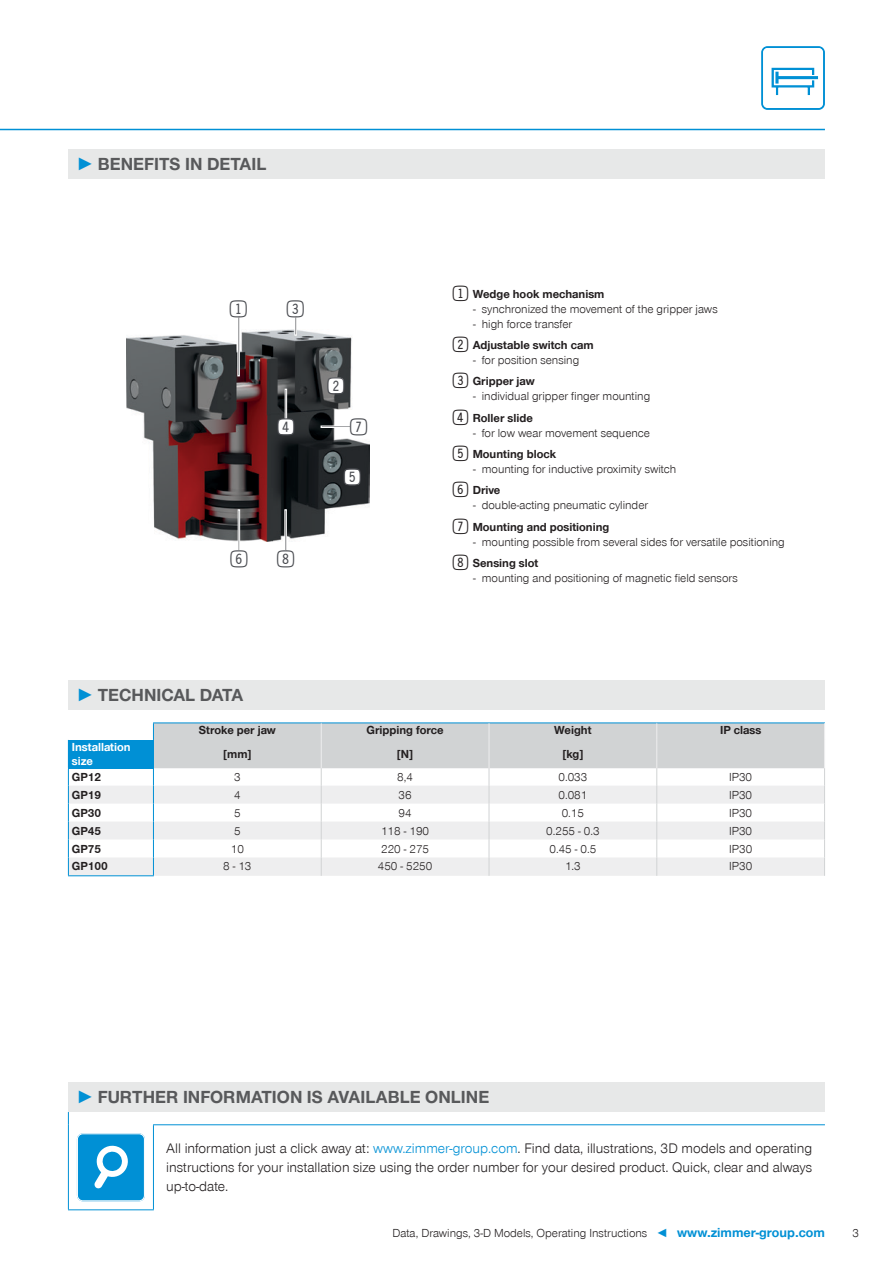
<style>
.page{position:relative;width:893px;height:1263px;background:#fff}
.page>*{position:absolute;margin:0;border:0;box-sizing:border-box;transform-origin:0 0}
.t1{font:28.2px "Double Digits Super Square";color:#494b50}
.t2{font:700 18px "Zimmer Group Sans Global";color:#58595b}
.t3{font:300 14.25px/19.2px "Zimmer Group Sans Global";color:#231f20;text-align:justify}
.t4{font:300 12px/21.5px "Zimmer Group Sans Global";color:#231f20}
.t5{font:700 12px/21.5px "Zimmer Group Sans Global";color:#231f20;text-align:center}
.t6{font:700 12px/13.5px "Zimmer Group Sans Global";color:#fff}
.s1{font-family:"Zimmer Group Sans";color:#0090d5}
.s2{font-family:"Double Digits Super Square";font-weight:400;font-size:25.5px}
.s3{font-weight:300}
.s4{font-weight:700}
.s5{color:#0090d5}
.s6{font-weight:700;font-size:13.5px;color:#0090d5}
</style>
<div class="page">
<svg style="left:761px;top:46px;width:64px;height:64px"></svg>
<img style="left:126px;top:330px;width:243px;height:211px">
<div style="left:328px;top:378px;width:16px;height:15px;background:#fff;border-radius:50%"></div>
<svg style="left:295px;top:317px;width:2px;height:18px"></svg>
<div style="left:238px;top:510px;width:2px;height:41px;border:1px solid #fff"></div>
<div style="left:285px;top:389px;width:2px;height:30px;border:1px solid #fff"></div>
<div style="left:278px;top:419px;width:16px;height:16px;background:#fff;border-radius:50%"></div>
<div style="left:344px;top:469px;width:16px;height:16px;background:#fff;border-radius:50%"></div>
<div style="left:321px;top:426px;width:30px;height:2px;border:1px solid #fff"></div>
<div style="left:351px;top:419px;width:15px;height:16px;background:#fff;border-radius:50%"></div>
<hr style="left:0;top:129px;width:825px;height:1px;background:#0090d5">
<div style="left:68px;top:149px;width:757px;height:30px;background:#e7e8e8"></div>
<div style="left:68px;top:680px;width:757px;height:30px;background:#e7e8e8"></div>
<div style="left:68px;top:740px;width:85px;height:28px;background:#0090d5"></div>
<svg style="left:69px;top:786px;width:84px;height:89px;fill:#eeeeef"></svg>
<hr style="left:68px;top:875px;width:86px;height:1px;background:#0090d5">
<hr style="left:153px;top:722px;width:168px;height:1px;background:#0090d5">
<hr style="left:321px;top:722px;width:168px;height:1px;background:#0090d5">
<hr style="left:489px;top:722px;width:168px;height:1px;background:#0090d5">
<hr style="left:657px;top:722px;width:168px;height:1px;background:#0090d5">
<svg style="left:68px;top:769px;width:1px;height:106px"></svg>
<svg style="left:153px;top:723px;width:672px;height:153px"></svg>
<hr style="left:68px;top:768px;width:86px;height:1px;background:#0090d5">
<div style="left:68px;top:1082px;width:757px;height:30px;background:#e7e8e8"></div>
<hr style="left:153px;top:1124px;width:672px;height:1px;background:#0090d5">
<svg style="left:68px;top:1112px;width:1px;height:13px"></svg>
<hr style="left:68px;top:1125px;width:1px;height:84px;background:#0090d5">
<hr style="left:153px;top:1125px;width:1px;height:84px;background:#0090d5">
<hr style="left:68px;top:1209px;width:86px;height:1px;background:#0090d5">
<div style="left:77px;top:1133px;width:68px;height:68px;background:#0090d5;border-radius:6px"></div>
<svg style="left:94px;top:1145px;width:34px;height:44px"></svg>
<div style="left:77px;top:1133px;width:68px;height:68px;border:1px solid #fff;border-radius:5px"></div>
<h2 class="t2" style="left:77px;top:153px;width:191px"><span class="s1">►</span> BENEFITS IN DETAIL</h2>
<h1 class="t1" style="left:230px;top:296px;width:23px">1</h1>
<h1 class="t1" style="left:230px;top:547px;width:23px">6</h1>
<h1 class="t1" style="left:287px;top:296px;width:23px">3</h1>
<h1 class="t1" style="left:277px;top:415px;width:23px">4</h1>
<h1 class="t1" style="left:327px;top:373px;width:23px">2</h1>
<h1 class="t1" style="left:350px;top:415px;width:23px">7</h1>
<h1 class="t1" style="left:344px;top:465px;width:23px">5</h1>
<h1 class="t1" style="left:277px;top:547px;width:23px">8</h1>
<p class="t5" style="left:453px;top:283px;width:153px"><span class="s2">1</span>Wedge hook mechanism</p>
<p class="t4" style="left:473px;top:298px;width:246px">- synchronized the movement of the gripper jaws</p>
<p class="t5" style="left:453px;top:313px;width:142px"><span class="s3">- high force transfer<br></span><span class="s2">2</span>Adjustable switch cam</p>
<p class="t4" style="left:453px;top:349px;width:128px;text-indent:20px">- for position sensing<br><span class="s2">3</span><span class="s4">Gripper jaw</span></p>
<p class="t4" style="left:453px;top:385px;width:199px;text-indent:20px">- individual gripper finger mounting<br><span class="s2">4</span><span class="s4">Roller slide</span></p>
<p class="t4" style="left:453px;top:422px;width:199px;text-indent:20px">- for low wear movement sequence<br><span class="s2">5</span><span class="s4">Mounting block</span></p>
<p class="t4" style="left:453px;top:458px;width:225px;text-indent:20px">- mounting for inductive proximity switch<br><span class="s2">6</span><span class="s4">Drive</span></p>
<p class="t4" style="left:453px;top:495px;width:197px;text-indent:20px">- double-acting pneumatic cylinder<br><span class="s2">7</span><span class="s4">Mounting and positioning</span></p>
<p class="t4" style="left:453px;top:531px;width:333px;text-indent:20px">- mounting possible from several sides for versatile positioning<br><span class="s2">8</span><span class="s4">Sensing slot</span></p>
<p class="t4" style="left:473px;top:567px;width:266px">- mounting and positioning of magnetic field sensors</p>
<h2 class="t2" style="left:77px;top:684px;width:168px"><span class="s1">►</span> TECHNICAL DATA</h2>
<p class="t5" style="left:199px;top:719px;width:79px">Stroke per jaw</p>
<p class="t5" style="left:367px;top:719px;width:79px">Gripping force</p>
<p class="t5" style="left:554px;top:719px;width:39px">Weight</p>
<p class="t5" style="left:720px;top:719px;width:43px">IP class</p>
<p class="t6" style="left:72px;top:740px;width:60px">Installation size</p>
<p class="t5" style="left:223px;top:743px;width:29px">[mm]</p>
<p class="t5" style="left:397px;top:743px;width:17px">[N]</p>
<p class="t5" style="left:563px;top:743px;width:22px">[kg]</p>
<p class="t5" style="left:72px;top:766px;width:31px">GP12</p>
<p class="t4" style="left:234px;top:766px;width:8px">3</p>
<p class="t4" style="left:397px;top:766px;width:17px">8,4</p>
<p class="t4" style="left:558px;top:766px;width:30px">0.033</p>
<p class="t4" style="left:729px;top:766px;width:25px">IP30</p>
<p class="t5" style="left:72px;top:784px;width:31px">GP19</p>
<p class="t4" style="left:234px;top:784px;width:8px">4</p>
<p class="t4" style="left:399px;top:784px;width:15px">36</p>
<p class="t4" style="left:558px;top:784px;width:30px">0.081</p>
<p class="t4" style="left:729px;top:784px;width:25px">IP30</p>
<p class="t5" style="left:72px;top:802px;width:31px">GP30</p>
<p class="t4" style="left:234px;top:802px;width:8px">5</p>
<p class="t4" style="left:399px;top:802px;width:15px">94</p>
<p class="t4" style="left:562px;top:802px;width:24px">0.15</p>
<p class="t4" style="left:729px;top:802px;width:25px">IP30</p>
<p class="t5" style="left:72px;top:820px;width:31px">GP45</p>
<p class="t4" style="left:234px;top:820px;width:8px">5</p>
<p class="t4" style="left:381px;top:820px;width:50px">118 - 190</p>
<p class="t4" style="left:546px;top:820px;width:55px">0.255 - 0.3</p>
<p class="t4" style="left:729px;top:820px;width:25px">IP30</p>
<p class="t5" style="left:72px;top:838px;width:31px">GP75</p>
<p class="t4" style="left:231px;top:838px;width:15px">10</p>
<p class="t4" style="left:381px;top:838px;width:50px">220 - 275</p>
<p class="t4" style="left:549px;top:838px;width:48px">0.45 - 0.5</p>
<p class="t4" style="left:729px;top:838px;width:25px">IP30</p>
<p class="t5" style="left:72px;top:856px;width:38px">GP100</p>
<p class="t4" style="left:223px;top:856px;width:30px">8 - 13</p>
<p class="t4" style="left:378px;top:856px;width:56px">450 - 5250</p>
<p class="t4" style="left:565px;top:856px;width:17px">1.3</p>
<p class="t4" style="left:729px;top:856px;width:25px">IP30</p>
<h2 class="t2" style="left:77px;top:1086px;width:414px"><span class="s1">►</span> FURTHER INFORMATION IS AVAILABLE ONLINE</h2>
<p class="t3" style="left:166px;top:1138px;width:647px">All information just a click away at: <span class="s5">www.zimmer-group.com</span>. Find data, illustrations, 3D models and operating instructions for your installation size using the order number for your desired product. Quick, clear and always up-to-date.</p>
<p class="t4" style="left:392px;top:1222px;width:434px">Data, Drawings, 3-D Models, Operating Instructions <span class="s5">◄</span> <span class="s6">www.zimmer-group.com</span></p>
<p class="t4" style="left:852px;top:1222px;width:8px">3</p>
</div>
